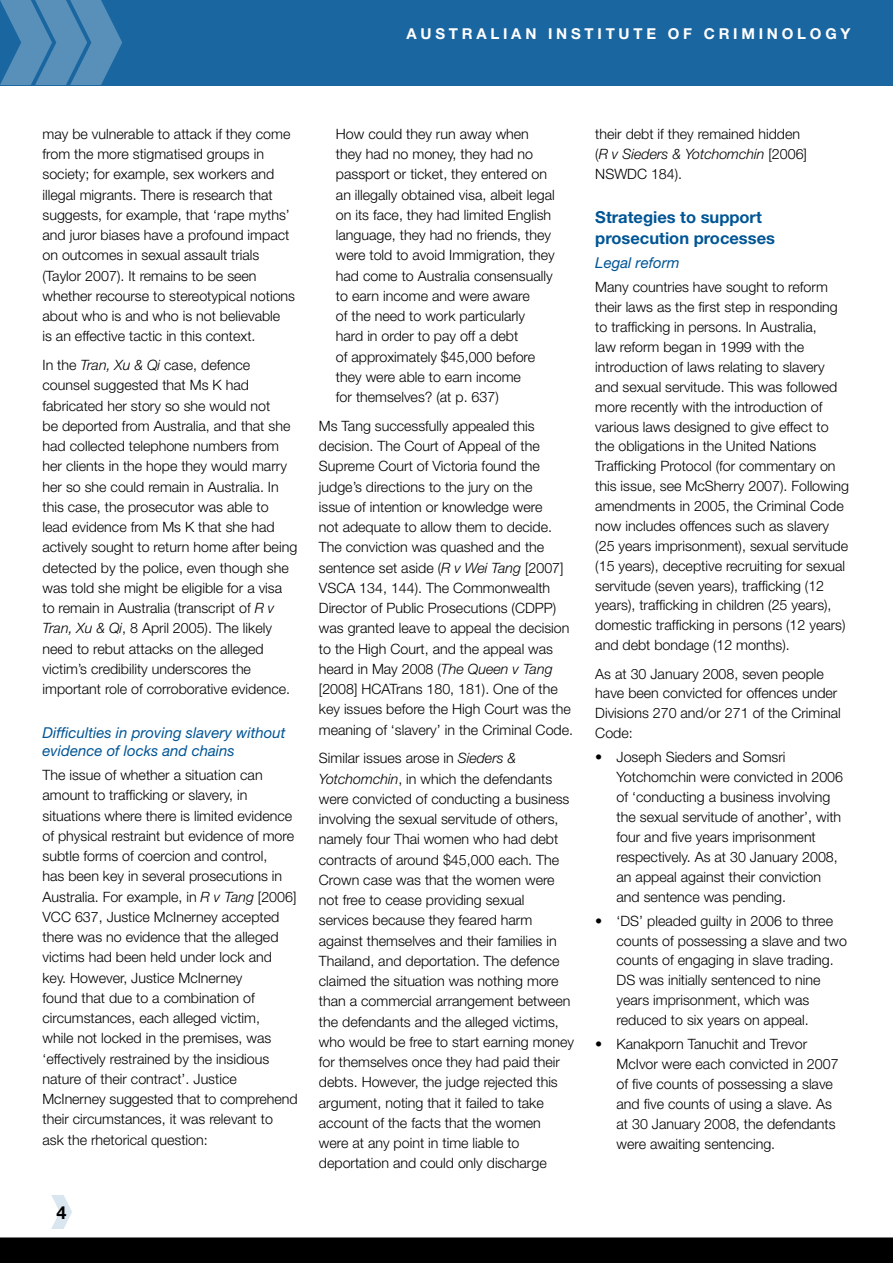
<style>
.page{position:relative;width:893px;height:1263px;background:#fff}
.page>*{position:absolute;margin:0;border:0;box-sizing:border-box;transform-origin:0 0}
.t1{font:700 18px "Helvetica Neue LT";color:#000}
.heading_1{font:700 16.5px/21px "Helvetica Neue LT";color:#005595}
.heading_2{font:italic 15px/18px "Helvetica Neue LT";color:#005595}
.t2{font:700 15px "Helvetica Neue LT";letter-spacing:.25em;color:#fff}
.text{font:300 14.25px/20.2px "Helvetica Neue LT";color:#000}
.text_before_bullet{font:300 14.25px/20.2px "Helvetica Neue LT";color:#000}
.bullets{font:300 14.25px/19.8px "Helvetica Neue LT";color:#000}
.quote{font:300 14.25px/20.2px "Helvetica Neue LT";color:#000}
.s1{font-style:italic}
</style>
<div class="page">
<div style="left:0;top:0;width:893px;height:85px;background:#1a66a0"></div>
<div style="left:0;top:1237px;width:893px;height:26px;background:#000"></div>
<svg style="left:51px;top:1195px;width:21px;height:34px"></svg>
<svg style="left:0;top:0;width:122px;height:85px"></svg>
<p class="t2" style="left:407px;top:25px;width:445px">AUSTRALIAN INSTITUTE OF CRIMINOLOGY</p>
<p class="text" style="left:43px;top:123px;width:254px">may be vulnerable to attack if they come from the more stigmatised groups in society; for example, sex workers and illegal migrants. There is research that suggests, for example, that ‘rape myths’ and juror biases have a profound impact on outcomes in sexual assault trials (Taylor 2007). It remains to be seen whether recourse to stereotypical notions about who is and who is not believable<br>is an effective tactic in this context.</p>
<p class="text" style="left:43px;top:355px;width:256px">In the <span class="s1">Tran, Xu &amp; Qi</span> case, defence counsel suggested that Ms K had fabricated her story so she would not<br>be deported from Australia, and that she had collected telephone numbers from her clients in the hope they would marry her so she could remain in Australia. In this case, the prosecutor was able to lead evidence from Ms K that she had actively sought to return home after being detected by the police, even though she was told she might be eligible for a visa to remain in Australia (transcript of <span class="s1">R v Tran, Xu &amp; Qi</span>, 8 April 2005). The likely need to rebut attacks on the alleged victim’s credibility underscores the important role of corroborative evidence.</p>
<p class="heading_2" style="left:43px;top:723px;width:245px">Difficulties in proving slavery without evidence of locks and chains</p>
<p class="text_before_bullet" style="left:43px;top:765px;width:256px">The issue of whether a situation can amount to trafficking or slavery, in situations where there is limited evidence of physical restraint but evidence of more subtle forms of coercion and control,<br>has been key in several prosecutions in Australia. For example, in <span class="s1">R v Tang</span> [2006] VCC 637, Justice McInerney accepted there was no evidence that the alleged victims had been held under lock and key. However, Justice McInerney<br>found that due to a combination of circumstances, each alleged victim,<br>while not locked in the premises, was ‘effectively restrained by the insidious nature of their contract’. Justice McInerney suggested that to comprehend their circumstances, it was relevant to ask the rhetorical question:</p>
<p class="t1" style="left:57px;top:1201px;width:12px">4</p>
<p class="quote" style="left:336px;top:123px;width:220px">How could they run away when they had no money, they had no passport or ticket, they entered on an illegally obtained visa, albeit legal on its face, they had limited English language, they had no friends, they were told to avoid Immigration, they had come to Australia consensually to earn income and were aware<br>of the need to work particularly hard in order to pay off a debt<br>of approximately $45,000 before they were able to earn income<br>for themselves? (at p. 637)</p>
<p class="text" style="left:319px;top:415px;width:256px">Ms Tang successfully appealed this decision. The Court of Appeal of the Supreme Court of Victoria found the judge’s directions to the jury on the<br>issue of intention or knowledge were<br>not adequate to allow them to decide.<br>The conviction was quashed and the sentence set aside (<span class="s1">R v Wei Tang</span> [2007] VSCA 134, 144). The Commonwealth Director of Public Prosecutions (CDPP) was granted leave to appeal the decision to the High Court, and the appeal was heard in May 2008 (<span class="s1">The Queen v Tang </span>[2008] HCATrans 180, 181). One of the key issues before the High Court was the meaning of ‘slavery’ in the Criminal Code.</p>
<p class="text" style="left:319px;top:748px;width:257px">Similar issues arose in <span class="s1">Sieders &amp; Yotchomchin</span>, in which the defendants were convicted of conducting a business involving the sexual servitude of others, namely four Thai women who had debt contracts of around $45,000 each. The Crown case was that the women were not free to cease providing sexual services because they feared harm against themselves and their families in Thailand, and deportation. The defence claimed the situation was nothing more than a commercial arrangement between the defendants and the alleged victims, who would be free to start earning money for themselves once they had paid their debts. However, the judge rejected this argument, noting that it failed to take account of the facts that the women<br>were at any point in time liable to deportation and could only discharge</p>
<p class="text" style="left:595px;top:123px;width:213px;line-height:19.8px">their debt if they remained hidden (<span class="s1">R v Sieders &amp; Yotchomchin</span> [2006]<br>NSWDC 184).</p>
<p class="heading_1" style="left:595px;top:206px;width:181px">Strategies to support prosecution processes</p>
<p class="heading_2" style="left:595px;top:254px;width:86px">Legal reform</p>
<p class="text" style="left:595px;top:277px;width:255px">Many countries have sought to reform their laws as the first step in responding to trafficking in persons. In Australia,<br>law reform began in 1999 with the introduction of laws relating to slavery and sexual servitude. This was followed more recently with the introduction of various laws designed to give effect to the obligations in the United Nations Trafficking Protocol (for commentary on this issue, see McSherry 2007). Following amendments in 2005, the Criminal Code now includes offences such as slavery (25 years imprisonment), sexual servitude (15 years), deceptive recruiting for sexual servitude (seven years), trafficking (12 years), trafficking in children (25 years), domestic trafficking in persons (12 years) and debt bondage (12 months).</p>
<p class="text_before_bullet" style="left:595px;top:663px;width:247px;line-height:19.8px">As at 30 January 2008, seven people have been convicted for offences under<br>Divisions 270 and/or 271 of the Criminal<br>Code:</p>
<p class="bullets" style="left:617px;top:747px;width:228px;text-indent:-21px">• Joseph Sieders and Somsri Yotchomchin were convicted in 2006 of ‘conducting a business involving the sexual servitude of another’, with four and five years imprisonment respectively. As at 30 January 2008, an appeal against their conviction and sentence was pending.</p>
<p class="bullets" style="left:617px;top:910px;width:232px;text-indent:-21px">• ‘DS’ pleaded guilty in 2006 to three counts of possessing a slave and two counts of engaging in slave trading.<br>DS was initially sentenced to nine years imprisonment, which was reduced to six years on appeal.</p>
<p class="bullets" style="left:617px;top:1034px;width:224px;text-indent:-21px">• Kanakporn Tanuchit and Trevor<br>McIvor were each convicted in 2007 of five counts of possessing a slave and five counts of using a slave. As at 30 January 2008, the defendants were awaiting sentencing.</p>
</div>
